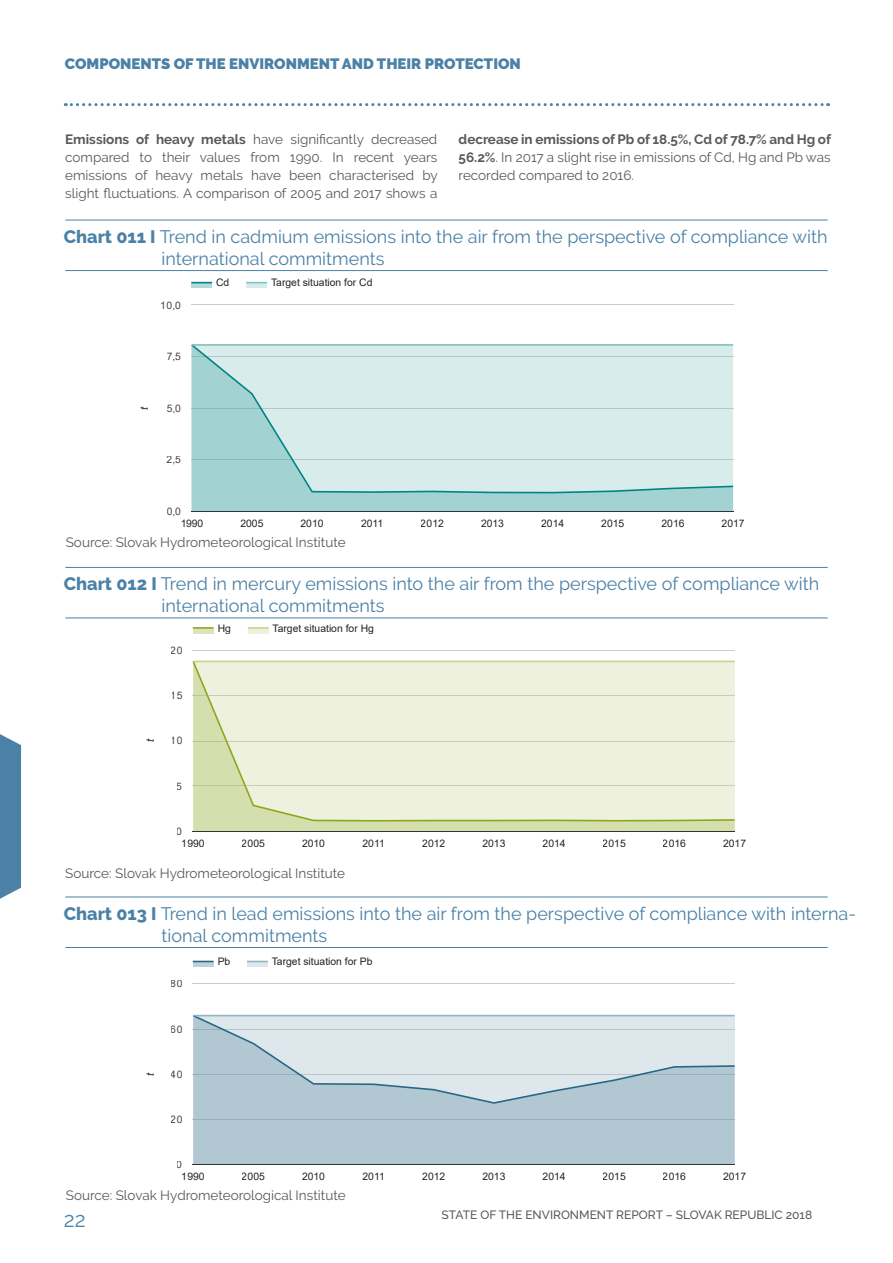
<style>
.page{position:relative;width:893px;height:1263px;background:#fff}
.page>*{position:absolute;margin:0;border:0;box-sizing:border-box;transform-origin:0 0}
.t1{font:21px "Raleway";color:#4b81a7}
.t2{font:18px/21.6px "Raleway";color:#4b81a7}
.t3{font:900 15px "Raleway";color:#4b81a7}
.t4{font:13.5px/18px "Raleway";color:#58595b;text-align:justify}
.t5{font:500 12px "Raleway";color:#58595b}
.t6{font:10.35px "Arial";color:#222}
.t7{font:10.35px "Arial";color:#444}
.t8{font:italic 10.35px "Arial";color:#222}
.s1{font-weight:700}
.s2{font-weight:800}
</style>
<div class="page">
<svg style="left:65px;top:103px;width:764px;height:3px"></svg>
<svg style="left:0;top:734px;width:21px;height:165px;background:#5789ad"></svg>
<hr style="left:65px;top:220px;width:763px;height:1px;background:#4b81a7">
<hr style="left:65px;top:270px;width:763px;height:1px;background:#4b81a7">
<div style="left:191px;top:283px;width:21px;height:5px;background:#b3dada"></div>
<svg style="left:191px;top:282px;width:21px;height:1px"></svg>
<div style="left:246px;top:283px;width:21px;height:5px;background:#d8ecec"></div>
<svg style="left:246px;top:282px;width:21px;height:1px"></svg>
<hr style="left:191px;top:305px;width:542px;height:1px;background:#ccc">
<div style="left:192px;top:345px;width:541px;height:166px;background:#a3d2d2"></div>
<hr style="left:191px;top:511px;width:542px;height:1px;background:#333">
<svg style="left:191px;top:344px;width:543px;height:150px;background:#cde6e6"></svg>
<hr style="left:192px;top:344px;width:541px;height:2px;background:#7fc1c1">
<hr style="left:65px;top:567px;width:763px;height:1px;background:#4b81a7">
<hr style="left:65px;top:617px;width:763px;height:1px;background:#4b81a7">
<div style="left:193px;top:628px;width:21px;height:5px;background:#dce4bb"></div>
<hr style="left:193px;top:627px;width:21px;height:2px;background:#8ca71c">
<div style="left:248px;top:628px;width:21px;height:5px;background:#edf1dd"></div>
<hr style="left:248px;top:627px;width:21px;height:2px;background:#c5d38d">
<hr style="left:193px;top:650px;width:542px;height:1px;background:#ccc">
<div style="left:193px;top:661px;width:542px;height:170px;background:#d5dead"></div>
<hr style="left:193px;top:831px;width:542px;height:1px;background:#333">
<svg style="left:192px;top:660px;width:543px;height:162px;background:#e9eed6"></svg>
<hr style="left:193px;top:661px;width:542px;height:1px;background:#c5d38d">
<hr style="left:65px;top:896px;width:763px;height:1px;background:#4b81a7">
<hr style="left:65px;top:947px;width:763px;height:1px;background:#4b81a7">
<svg style="left:193px;top:962px;width:21px;height:5px"></svg>
<svg style="left:193px;top:961px;width:21px;height:1px"></svg>
<svg style="left:247px;top:962px;width:21px;height:5px"></svg>
<svg style="left:247px;top:961px;width:21px;height:1px"></svg>
<hr style="left:193px;top:983px;width:542px;height:1px;background:#ccc">
<div style="left:193px;top:1015px;width:542px;height:150px;background:#b1c7d2"></div>
<hr style="left:193px;top:1164px;width:542px;height:1px;background:#333">
<svg style="left:192px;top:1014px;width:543px;height:90px"></svg>
<hr style="left:193px;top:1015px;width:542px;height:1px;background:#93b2c2">
<p class="t3" style="left:65px;top:55px;width:457px">COMPONENTS OF THE ENVIRONMENT AND THEIR PROTECTION</p>
<p class="t4" style="left:65px;top:130px;width:374px"><span class="s1">Emissions of heavy metals</span> have significantly decreased compared to their values from 1990. In recent years emissions of heavy metals have been characterised by slight fluctuations. A comparison of 2005 and 2017 shows a</p>
<p class="t4" style="left:459px;top:130px;width:374px"><span class="s1">decrease in emissions of Pb of 18.5%, Cd of 78.7% and Hg of 56.2%</span>. In 2017 a slight rise in emissions of Cd, Hg and Pb was recorded compared to 2016.</p>
<h2 class="t2" style="left:162px;top:226px;width:668px;text-indent:-98px"><span class="s2">Chart 011 I</span> Trend in cadmium emissions into the air from the perspective of compliance with international commitments</h2>
<p class="t6" style="left:216px;top:275px;width:15px">Cd</p>
<p class="t6" style="left:271px;top:275px;width:103px">Target situation for Cd</p>
<p class="t7" style="left:161px;top:298px;width:22px">10,0</p>
<p class="t8" style="left:138px;top:410px;width:5px;rotate:-90deg">t</p>
<p class="t7" style="left:167px;top:349px;width:16px">7,5</p>
<p class="t7" style="left:167px;top:401px;width:16px">5,0</p>
<p class="t7" style="left:167px;top:453px;width:16px">2,5</p>
<p class="t7" style="left:167px;top:504px;width:16px">0,0</p>
<p class="t6" style="left:180px;top:516px;width:25px">1990</p>
<p class="t6" style="left:240px;top:516px;width:25px">2005</p>
<p class="t6" style="left:301px;top:516px;width:25px">2010</p>
<p class="t6" style="left:361px;top:516px;width:24px">2011</p>
<p class="t6" style="left:421px;top:516px;width:25px">2012</p>
<p class="t6" style="left:481px;top:516px;width:25px">2013</p>
<p class="t6" style="left:541px;top:516px;width:25px">2014</p>
<p class="t6" style="left:601px;top:516px;width:25px">2015</p>
<p class="t6" style="left:661px;top:516px;width:25px">2016</p>
<p class="t6" style="left:722px;top:516px;width:25px">2017</p>
<p class="t4" style="left:66px;top:533px;width:281px">Source: Slovak Hydrometeorological Institute</p>
<h2 class="t2" style="left:162px;top:573px;width:659px;text-indent:-98px"><span class="s2">Chart 012 I</span> Trend in mercury emissions into the air from the perspective of compliance with international commitments</h2>
<p class="t8" style="left:143px;top:742px;width:5px;rotate:-90deg">t</p>
<p class="t7" style="left:171px;top:643px;width:13px">20</p>
<p class="t7" style="left:171px;top:688px;width:13px">15</p>
<p class="t7" style="left:171px;top:734px;width:13px">10</p>
<p class="t7" style="left:177px;top:779px;width:7px">5</p>
<p class="t7" style="left:177px;top:824px;width:7px">0</p>
<p class="t6" style="left:218px;top:621px;width:15px">Hg</p>
<p class="t6" style="left:273px;top:621px;width:103px">Target situation for Hg</p>
<p class="t6" style="left:182px;top:836px;width:25px">1990</p>
<p class="t6" style="left:242px;top:836px;width:25px">2005</p>
<p class="t6" style="left:302px;top:836px;width:25px">2010</p>
<p class="t6" style="left:363px;top:836px;width:24px">2011</p>
<p class="t6" style="left:422px;top:836px;width:25px">2012</p>
<p class="t6" style="left:482px;top:836px;width:25px">2013</p>
<p class="t6" style="left:543px;top:836px;width:25px">2014</p>
<p class="t6" style="left:603px;top:836px;width:25px">2015</p>
<p class="t6" style="left:663px;top:836px;width:25px">2016</p>
<p class="t6" style="left:723px;top:836px;width:25px">2017</p>
<p class="t4" style="left:65px;top:864px;width:281px">Source: Slovak Hydrometeorological Institute</p>
<h2 class="t2" style="left:162px;top:903px;width:696px;text-indent:-98px"><span class="s2">Chart 013 I</span> Trend in lead emissions into the air from the perspective of compliance with interna&shy;tional commitments</h2>
<p class="t6" style="left:218px;top:954px;width:14px">Pb</p>
<p class="t6" style="left:272px;top:954px;width:102px">Target situation for Pb</p>
<p class="t7" style="left:171px;top:977px;width:13px">80</p>
<p class="t8" style="left:143px;top:1076px;width:5px;rotate:-90deg">t</p>
<p class="t7" style="left:171px;top:1022px;width:13px">60</p>
<p class="t7" style="left:171px;top:1067px;width:13px">40</p>
<p class="t7" style="left:171px;top:1112px;width:13px">20</p>
<p class="t7" style="left:177px;top:1158px;width:7px">0</p>
<p class="t6" style="left:182px;top:1169px;width:25px">1990</p>
<p class="t6" style="left:242px;top:1169px;width:25px">2005</p>
<p class="t6" style="left:302px;top:1169px;width:25px">2010</p>
<p class="t6" style="left:363px;top:1169px;width:24px">2011</p>
<p class="t6" style="left:422px;top:1169px;width:25px">2012</p>
<p class="t6" style="left:482px;top:1169px;width:25px">2013</p>
<p class="t6" style="left:543px;top:1169px;width:25px">2014</p>
<p class="t6" style="left:603px;top:1169px;width:25px">2015</p>
<p class="t6" style="left:663px;top:1169px;width:25px">2016</p>
<p class="t6" style="left:723px;top:1169px;width:25px">2017</p>
<p class="t4" style="left:66px;top:1186px;width:281px">Source: Slovak Hydrometeorological Institute</p>
<h1 class="t1" style="left:64px;top:1208px;width:23px">22</h1>
<p class="t5" style="left:442px;top:1208px;width:372px">STATE OF THE ENVIRONMENT REPORT – SLOVAK REPUBLIC 2018</p>
</div>
